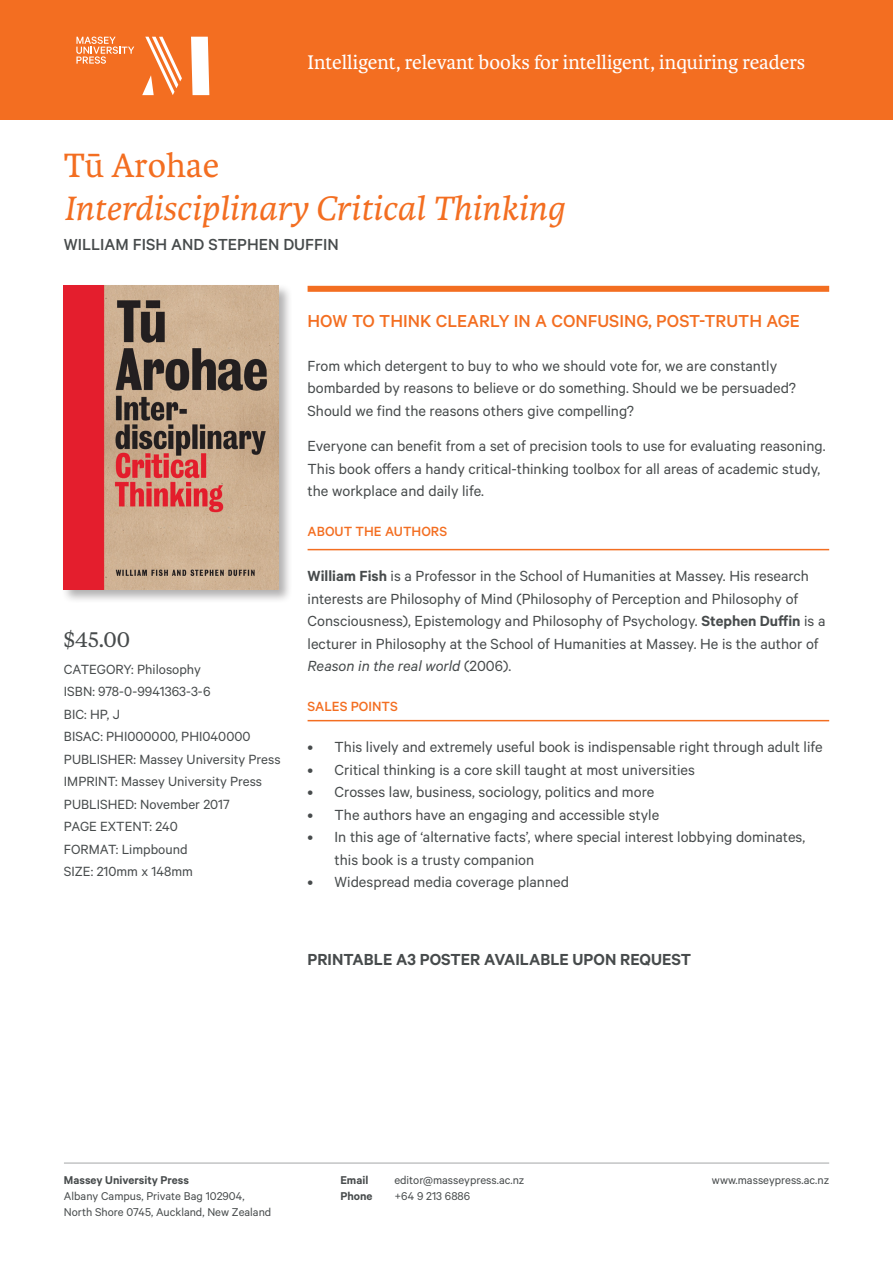
<style>
.page{position:relative;width:893px;height:1263px;background:#fff}
.page>*{position:absolute;margin:0;border:0;box-sizing:border-box;transform-origin:0 0}
.t1{font:italic 36px/43.2px "Karmina";color:#f36e21}
.t2{font:21px "Karmina";color:#fff}
.t3{font:21px "Tiempos Text";color:#474b4c}
.t4{font:500 19.5px "Calibre";color:#f36e21}
.t5{font:600 18px "Calibre";color:#474b4c}
.t6{font:500 18px "Calibre";color:#474b4c}
.t7{font:16.5px/22.5px "Calibre";color:#474b4c}
.t8{font:15px/22.5px "Calibre";color:#474b4c}
.t9{font:500 15px "Calibre";color:#f36e21}
.Business_cards{font:12.75px/15.8px "Calibre";color:#474b4c}
.Business_cards-2{font:600 12.75px "Calibre";color:#474b4c}
.s1{font-style:normal}
.s2{font-weight:600}
.s3{font-style:italic}
</style>
<div class="page">
<hr style="left:64px;top:1163px;width:765px;height:1px;background:#474b4c">
<div style="left:308px;top:286px;width:521px;height:6px;background:#f36e21"></div>
<hr style="left:308px;top:549px;width:521px;height:1px;background:#f36e21">
<hr style="left:308px;top:720px;width:521px;height:1px;background:#f36e21">
<div style="left:0;top:0;width:893px;height:119px;background:#f36e21"></div>
<svg style="left:191px;top:37px;width:18px;height:58px"></svg>
<svg style="left:142px;top:37px;width:40px;height:58px"></svg>
<svg style="left:76px;top:37px;width:58px;height:27px"></svg>
<div style="left:61px;top:283px;width:231px;height:321px;background:#231f20;opacity:.35"></div>
<img style="left:64px;top:285px;width:214px;height:305px">
<p class="t2" style="left:308px;top:51px;width:499px">Intelligent, relevant books for intelligent, inquiring readers</p>
<p class="t1" style="left:64px;top:144px;width:502px"><span class="s1">Tū Arohae<br></span>Interdisciplinary Critical Thinking</p>
<p class="t6" style="left:64px;top:234px;width:276px">WILLIAM FISH AND STEPHEN DUFFIN</p>
<p class="t3" style="left:64px;top:626px;width:68px">$45.00</p>
<p class="t8" style="left:64px;top:657px;width:139px">CATEGORY: Philosophy</p>
<p class="t8" style="left:64px;top:680px;width:148px">ISBN: 978-0-9941363-3-6</p>
<p class="t8" style="left:64px;top:702px;width:58px">BIC: HP, J</p>
<p class="t8" style="left:64px;top:725px;width:188px">BISAC: PHI000000, PHI040000</p>
<p class="t8" style="left:64px;top:747px;width:218px">PUBLISHER: Massey University Press<br>IMPRINT: Massey University Press</p>
<p class="t8" style="left:64px;top:792px;width:167px">PUBLISHED: November 2017</p>
<p class="t8" style="left:64px;top:815px;width:115px">PAGE EXTENT: 240</p>
<p class="t8" style="left:64px;top:837px;width:125px">FORMAT: Limpbound</p>
<p class="t8" style="left:64px;top:860px;width:130px">SIZE: 210mm x 148mm</p>
<p class="t4" style="left:308px;top:310px;width:494px">HOW TO THINK CLEARLY IN A CONFUSING, POST-TRUTH AGE</p>
<p class="t7" style="left:308px;top:354px;width:490px">From which detergent to buy to who we should vote for, we are constantly bombarded by reasons to believe or do something. Should we be persuaded?<br>Should we find the reasons others give compelling?</p>
<p class="t7" style="left:308px;top:434px;width:519px">Everyone can benefit from a set of precision tools to use for evaluating reasoning.<br>This book offers a handy critical-thinking toolbox for all areas of academic study, the workplace and daily life.</p>
<p class="t9" style="left:308px;top:522px;width:141px">ABOUT THE AUTHORS</p>
<p class="t7" style="left:308px;top:564px;width:519px"><span class="s2">William Fish</span> is a Professor in the School of Humanities at Massey. His research interests are Philosophy of Mind (Philosophy of Perception and Philosophy of Consciousness), Epistemology and Philosophy of Psychology. <span class="s2">Stephen Duffin</span> is a lecturer in Philosophy at the School of Humanities at Massey. He is the author of <span class="s3">Reason in the real world</span> (2006).</p>
<p class="t9" style="left:308px;top:697px;width:92px">SALES POINTS</p>
<p class="t7" style="left:308px;top:735px;width:517px">• This lively and extremely useful book is indispensable right through adult life</p>
<p class="t7" style="left:308px;top:758px;width:389px">• Critical thinking is a core skill taught at most universities</p>
<p class="t7" style="left:308px;top:780px;width:348px">• Crosses law, business, sociology, politics and more</p>
<p class="t7" style="left:308px;top:803px;width:353px">• The authors have an engaging and accessible style</p>
<p class="t7" style="left:335px;top:825px;width:472px;text-indent:-27px">• In this age of ‘alternative facts’, where special interest lobbying dominates, this book is a trusty companion</p>
<p class="t7" style="left:308px;top:870px;width:263px">• Widespread media coverage planned</p>
<p class="t5" style="left:308px;top:948px;width:385px">PRINTABLE A3 POSTER AVAILABLE UPON REQUEST</p>
<p class="Business_cards-2" style="left:64px;top:1172px;width:127px">Massey University Press</p>
<p class="Business_cards" style="left:64px;top:1187px;width:209px">Albany Campus, Private Bag 102904,<br>North Shore 0745, Auckland, New Zealand</p>
<p class="Business_cards-2" style="left:340px;top:1172px;width:29px">Email</p>
<p class="Business_cards" style="left:394px;top:1172px;width:132px">editor@masseypress.ac.nz</p>
<p class="Business_cards" style="left:712px;top:1172px;width:119px">www.masseypress.ac.nz</p>
<p class="Business_cards-2" style="left:340px;top:1188px;width:34px">Phone</p>
<p class="Business_cards" style="left:394px;top:1187px;width:77px">+64 9 213 6886</p>
</div>
